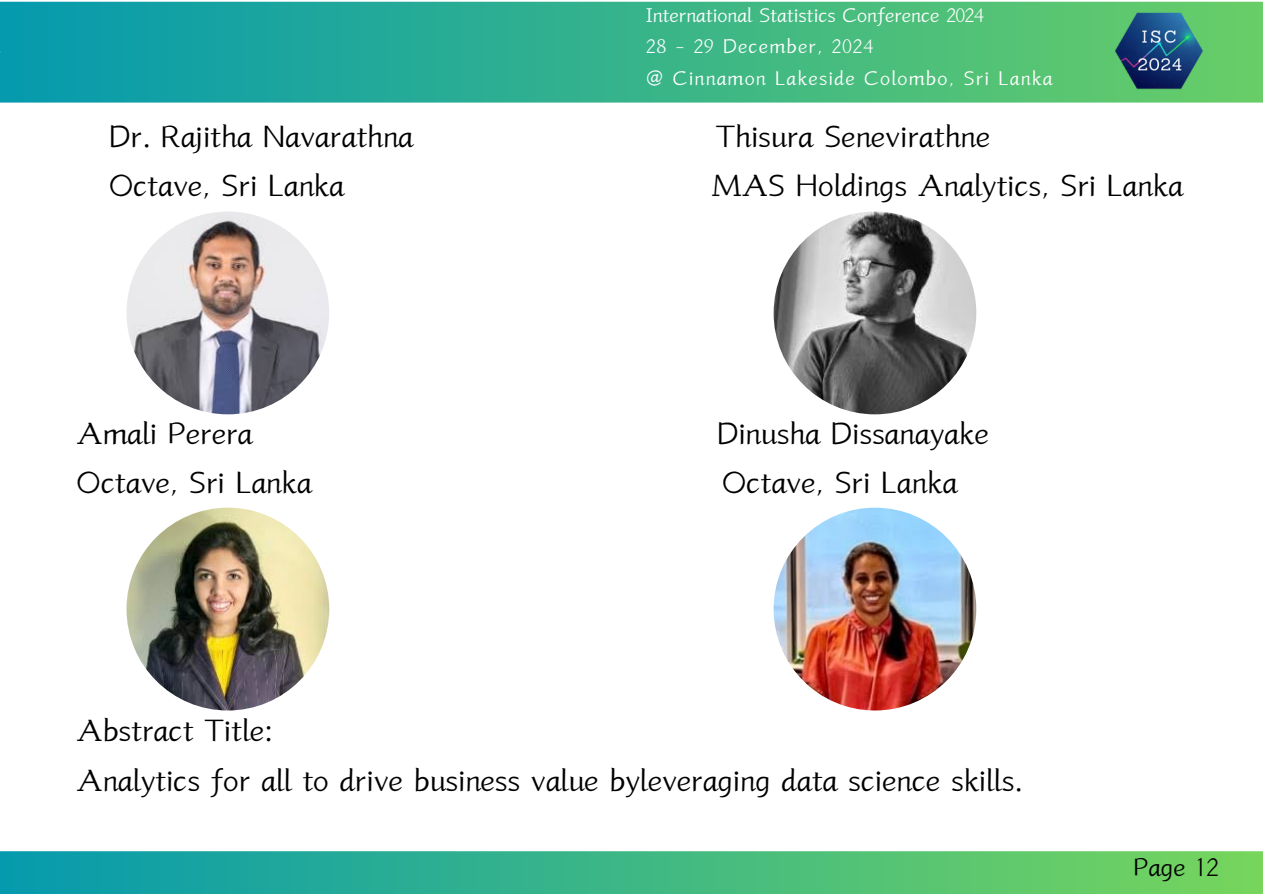
<style>
.page{position:relative;width:1263px;height:894px;background:#fff}
.page>*{position:absolute;margin:0;border:0;box-sizing:border-box;transform-origin:0 0}
.t1{font:36px/49.5px "Canva Zhou Yi Qing Ke Ben Latin";color:#000}
.t2{font:30px "Canva Zhou Yi Qing Ke Ben Latin";color:#000}
.t3{font:23.25px "Canva Zhou Yi Qing Ke Ben Latin";letter-spacing:.055em;color:#fff}
.t4{font:23.25px "Canva Zhou Yi Qing Ke Ben Latin";color:#fff}
</style>
<div class="page">
<svg style="left:0;top:2px;width:1263px;height:101px;background:#34b28c"></svg>
<img style="left:1108px;top:12px;width:96px;height:81px">
<svg style="left:0;top:851px;width:1263px;height:42px;background:#3fb785"></svg>
<img style="left:127px;top:211px;width:202px;height:203px;border-radius:50%">
<img style="left:774px;top:211px;width:202px;height:203px;border-radius:50%">
<img style="left:127px;top:507px;width:202px;height:203px;border-radius:50%">
<img style="left:774px;top:507px;width:202px;height:203px;border-radius:50%">
<p class="t4" style="left:646px;top:3px;width:339px">International Statistics Conference 2024</p>
<p class="t3" style="left:646px;top:35px;width:228px">28 - 29 December, 2024</p>
<p class="t3" style="left:646px;top:66px;width:408px">@ Cinnamon Lakeside Colombo, Sri Lanka</p>
<p class="t1" style="left:109px;top:111px;width:306px">Dr. Rajitha Navarathna</p>
<p class="t1" style="left:716px;top:111px;width:276px">Thisura Senevirathne</p>
<p class="t1" style="left:109px;top:160px;width:237px">Octave, Sri Lanka</p>
<p class="t1" style="left:711px;top:160px;width:473px">MAS Holdings Analytics, Sri Lanka</p>
<h1 class="t1" style="left:77px;top:408px;width:177px">Amali Perera</h1>
<h1 class="t1" style="left:717px;top:408px;width:273px">Dinusha Dissanayake</h1>
<h1 class="t1" style="left:77px;top:457px;width:237px">Octave, Sri Lanka</h1>
<h1 class="t1" style="left:722px;top:457px;width:237px">Octave, Sri Lanka</h1>
<h1 class="t1" style="left:77px;top:705px;width:947px">Abstract Title:<br>Analytics for all to drive business value byleveraging data science skills.</h1>
<p class="t2" style="left:1133px;top:852px;width:86px">Page 12</p>
</div>
